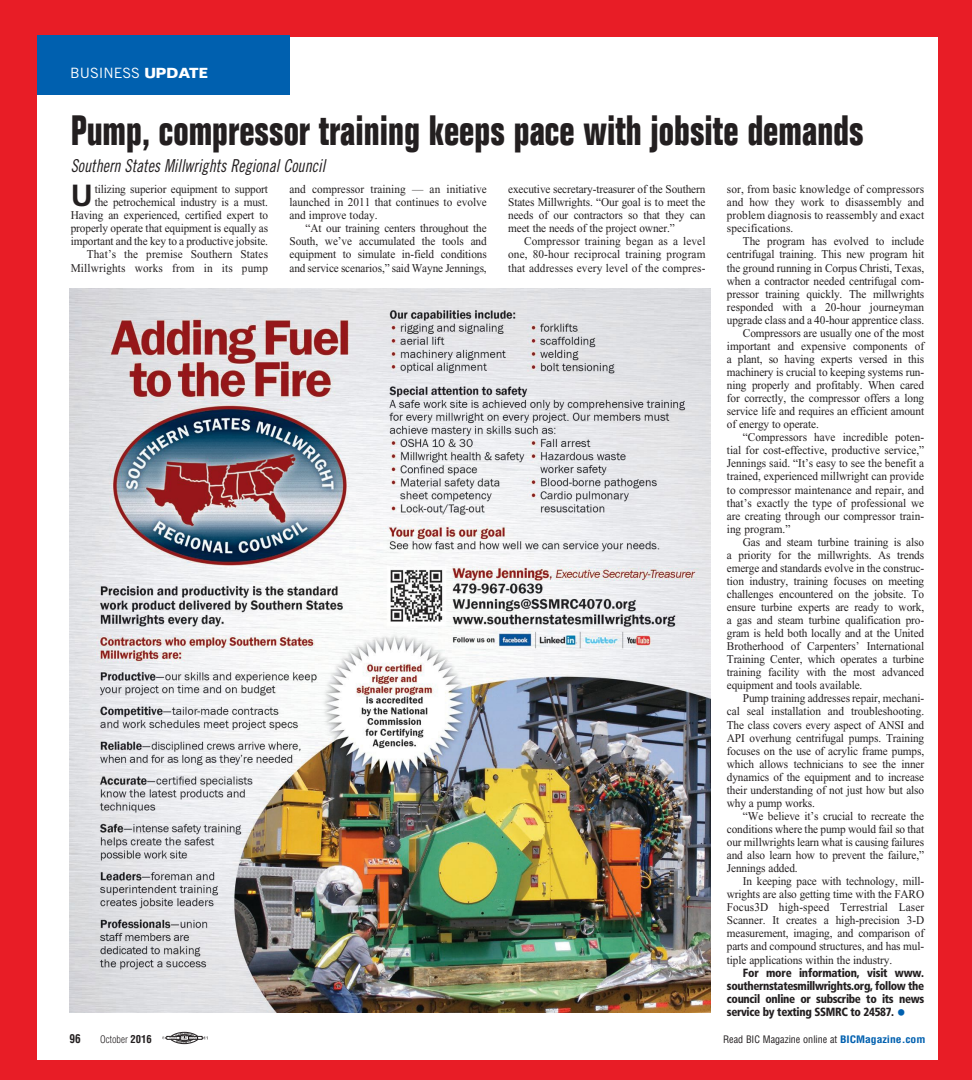
<style>
.page{position:relative;width:972px;height:1080px;background:#e81d26}
.page>*{position:absolute;margin:0;border:0;box-sizing:border-box;transform-origin:0 0}
.t1{font:700 condensed 41.55px "Folio";color:#231f20;scale:.9 1}
.t2{font:700 30.6px "Frutiger";color:#231f20}
.t3{font:17.77px "Trade Gothic Cond Eighteen Obl";color:#231f20;scale:.9 1}
.t4{font:14.25px "Trade Gothic";color:#fff}
.t5{font:11.85px/13px "Times New Roman";letter-spacing:-.01em;color:#231f20;text-align:justify;scale:.95 1}
.t6{font:900 condensed 11.85px/13px "Frutiger";letter-spacing:-.03em;color:#231f20;text-align:justify;scale:.95 1}
.t7{font:11.85px "Times New Roman";letter-spacing:.01em;color:#231f20;scale:.95 1}
.t8{font:700 condensed 11.85px "Helvetica";color:#231f20;scale:.95 1}
.t9{font:condensed 10.12px "Helvetica";color:#231f20}
.t10{font:300 condensed 10.12px "Helvetica";color:#231f20}
.s1{font-family:"Folio";font-weight:700}
.s2{font-size:18.98px;color:#0060af}
.s3{font-weight:700;font-size:10.65px}
.s4{font-weight:700;color:#0060af}
</style>
<div class="page">
<div style="left:37px;top:37px;width:901px;height:1023px;background:#fff"></div>
<div style="left:37px;top:36px;width:252px;height:59px;background:#0060af"></div>
<img style="left:70px;top:288px;width:640px;height:724px">
<svg style="left:162px;top:1032px;width:45px;height:12px"></svg>
<p class="t4" style="left:70px;top:65px;width:139px">BUSINESS <span class="s1">UPDATE</span></p>
<h1 class="t1" style="left:71px;top:107px;width:883px">Pump, compressor training keeps pace with jobsite demands</h1>
<h3 class="t3" style="left:71px;top:155px;width:284px">Southern States Millwrights Regional Council</h3>
<h2 class="t2" style="left:71px;top:178px;width:24px">U</h2>
<p class="t5" style="left:71px;top:183px;width:209px;text-align:right">tilizing superior equipment to support<br>the petrochemical industry is a must.<br>Having an experienced, certified expert to properly operate that equipment is equally as important and the key to a productive jobsite.<br>That’s the premise Southern States Millwrights works from in its pump</p>
<p class="t5" style="left:289px;top:183px;width:209px">and compressor training — an initiative launched in 2011 that continues to evolve and improve today.</p>
<p class="t5" style="left:289px;top:222px;width:209px;text-indent:16px">“At our training centers throughout the South, we’ve accumulated the tools and equipment to simulate in-field conditions and service scenarios,” said Wayne Jennings,</p>
<p class="t5" style="left:508px;top:183px;width:209px">executive secretary-treasurer of the Southern States Millwrights. “Our goal is to meet the needs of our contractors so that they can meet the needs of the project owner.”</p>
<p class="t5" style="left:508px;top:235px;width:209px;text-indent:16px">Compressor training began as a level one, 80-hour reciprocal training program that addresses every level of the compres-</p>
<p class="t5" style="left:727px;top:183px;width:209px">sor, from basic knowledge of compressors and how they work to disassembly and problem diagnosis to reassembly and exact specifications.</p>
<p class="t5" style="left:743px;top:235px;width:192px">The program has evolved to include</p>
<p class="t5" style="left:727px;top:248px;width:209px">centrifugal training. This new program hit</p>
<p class="t5" style="left:727px;top:261px;width:209px">the ground running in Corpus Christi, Texas,</p>
<p class="t5" style="left:727px;top:274px;width:209px">when a contractor needed centrifugal com-</p>
<p class="t5" style="left:727px;top:287px;width:209px">pressor training quickly. The millwrights</p>
<p class="t5" style="left:727px;top:300px;width:209px">responded with a 20-hour journeyman</p>
<p class="t5" style="left:727px;top:313px;width:209px">upgrade class and a 40-hour apprentice class.</p>
<p class="t5" style="left:743px;top:326px;width:192px">Compressors are usually one of the most</p>
<p class="t5" style="left:727px;top:339px;width:209px">important and expensive components of</p>
<p class="t5" style="left:727px;top:353px;width:209px">a plant, so having experts versed in this</p>
<p class="t5" style="left:727px;top:366px;width:209px">machinery is crucial to keeping systems run-</p>
<p class="t5" style="left:727px;top:379px;width:209px">ning properly and profitably. When cared</p>
<p class="t5" style="left:727px;top:392px;width:209px">for correctly, the compressor offers a long</p>
<p class="t5" style="left:727px;top:405px;width:209px">service life and requires an efficient amount</p>
<p class="t5" style="left:727px;top:418px;width:98px">of energy to operate.</p>
<p class="t5" style="left:743px;top:431px;width:192px">“Compressors have incredible poten-</p>
<p class="t5" style="left:727px;top:444px;width:209px">tial for cost-effective, productive service,”</p>
<p class="t5" style="left:727px;top:457px;width:209px">Jennings said. “It’s easy to see the benefit a</p>
<p class="t5" style="left:727px;top:470px;width:209px">trained, experienced millwright can provide</p>
<p class="t5" style="left:727px;top:483px;width:209px">to compressor maintenance and repair, and</p>
<p class="t5" style="left:727px;top:496px;width:209px">that’s exactly the type of professional we</p>
<p class="t5" style="left:727px;top:509px;width:209px">are creating through our compressor train-</p>
<p class="t5" style="left:727px;top:522px;width:68px">ing program.”</p>
<p class="t5" style="left:743px;top:535px;width:192px">Gas and steam turbine training is also</p>
<p class="t5" style="left:727px;top:548px;width:209px">a priority for the millwrights. As trends</p>
<p class="t5" style="left:727px;top:561px;width:209px">emerge and standards evolve in the construc-</p>
<p class="t5" style="left:727px;top:574px;width:209px">tion industry, training focuses on meeting</p>
<p class="t5" style="left:727px;top:588px;width:209px">challenges encountered on the jobsite. To</p>
<p class="t5" style="left:727px;top:601px;width:209px">ensure turbine experts are ready to work,</p>
<p class="t5" style="left:727px;top:614px;width:209px">a gas and steam turbine qualification pro-</p>
<p class="t5" style="left:727px;top:627px;width:209px">gram is held both locally and at the United</p>
<p class="t5" style="left:727px;top:640px;width:209px">Brotherhood of Carpenters’ International</p>
<p class="t5" style="left:727px;top:653px;width:209px">Training Center, which operates a turbine</p>
<p class="t5" style="left:727px;top:666px;width:209px">training facility with the most advanced</p>
<p class="t5" style="left:727px;top:679px;width:144px">equipment and tools available.</p>
<p class="t5" style="left:743px;top:692px;width:192px">Pump training addresses repair, mechani-</p>
<p class="t5" style="left:727px;top:705px;width:209px">cal seal installation and troubleshooting.</p>
<p class="t5" style="left:727px;top:718px;width:209px">The class covers every aspect of ANSI and</p>
<p class="t5" style="left:727px;top:731px;width:209px">API overhung centrifugal pumps. Training</p>
<p class="t5" style="left:727px;top:744px;width:209px">focuses on the use of acrylic frame pumps,</p>
<p class="t5" style="left:727px;top:757px;width:209px">which allows technicians to see the inner</p>
<p class="t5" style="left:727px;top:770px;width:209px">dynamics of the equipment and to increase</p>
<p class="t5" style="left:727px;top:783px;width:209px">their understanding of not just how but also</p>
<p class="t5" style="left:727px;top:796px;width:94px">why a pump works.</p>
<p class="t5" style="left:743px;top:809px;width:192px">“We believe it’s crucial to recreate the</p>
<p class="t5" style="left:727px;top:823px;width:209px">conditions where the pump would fail so that</p>
<p class="t5" style="left:727px;top:836px;width:209px">our millwrights learn what is causing failures</p>
<p class="t5" style="left:727px;top:849px;width:209px">and also learn how to prevent the failure,”</p>
<p class="t5" style="left:727px;top:862px;width:76px">Jennings added.</p>
<p class="t5" style="left:743px;top:875px;width:192px">In keeping pace with technology, mill-</p>
<p class="t5" style="left:727px;top:888px;width:209px">wrights are also getting time with the FARO</p>
<p class="t7" style="left:727px;top:901px;width:209px">Focus3D high-speed Terrestrial Laser</p>
<p class="t5" style="left:727px;top:914px;width:209px">Scanner. It creates a high-precision 3-D</p>
<p class="t5" style="left:727px;top:927px;width:209px">measurement, imaging, and comparison of</p>
<p class="t5" style="left:727px;top:940px;width:209px">parts and compound structures, and has mul-</p>
<p class="t5" style="left:727px;top:953px;width:175px">tiple applications within the industry.</p>
<p class="t6" style="left:727px;top:966px;width:209px;text-indent:16px">For more information, visit www. southernstatesmillwrights.org, follow the council online or subscribe to its news service by texting SSMRC to 24587. <span class="s2">•</span></p>
<p class="t8" style="left:70px;top:1031px;width:13px">96</p>
<p class="t10" style="left:100px;top:1033px;width:53px">October <span class="s3">2016</span></p>
<p class="t9" style="left:723px;top:1033px;width:204px">Read BIC Magazine online at <span class="s4">BICMagazine.com</span></p>
</div>
